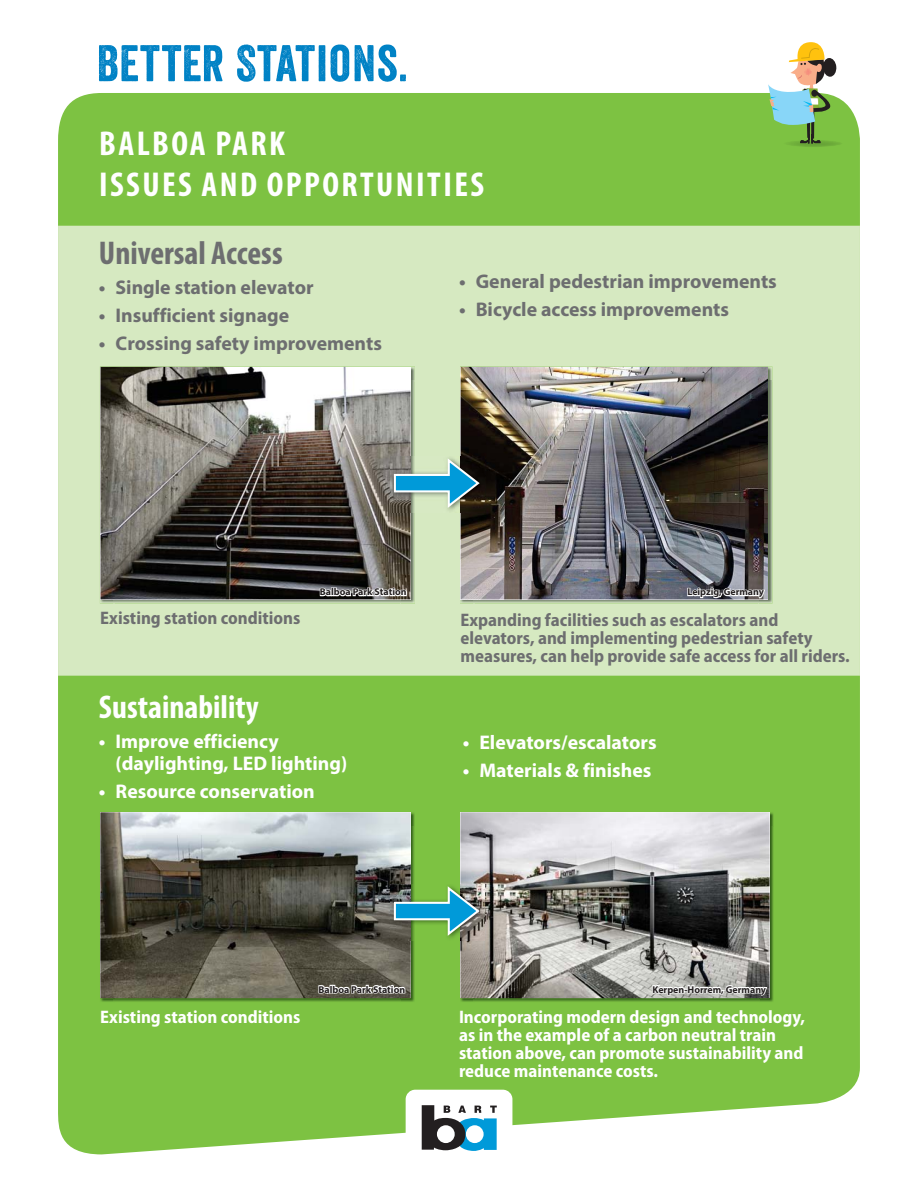
<style>
.page{position:relative;width:918px;height:1188px;background:#fff}
.page>*{position:absolute;margin:0;border:0;box-sizing:border-box;transform-origin:0 0}
.t1{font:700 condensed 34.65px/41.5px "Myriad Pro";letter-spacing:.07em;color:#fff}
.t2{font:700 condensed 33px "Myriad Pro";color:#6d6e70}
.t3{font:700 condensed 33px "Myriad Pro";color:#fff}
.t4{font:700 19.8px "Myriad Pro";color:#6d6e70}
.t5{font:700 19.8px/22.4px "Myriad Pro";color:#fff}
.t6{font:700 semi-condensed 18.15px/18.1px "Myriad Pro";color:#fff}
.t7{font:700 semi-condensed 18.15px/18.1px "Myriad Pro";color:#6d6e70}
.t8{font:700 9.9px "Myriad Pro";color:#231f20}
</style>
<div class="page">
<div style="left:58px;top:93px;width:802px;height:1061px;background:#7dc242"></div>
<img style="left:784px;top:140px;width:59px;height:7px">
<svg style="left:768px;top:42px;width:69px;height:101px"></svg>
<div style="left:58px;top:226px;width:802px;height:450px;background:#d6e9c1"></div>
<svg style="left:99px;top:45px;width:124px;height:36px"></svg>
<svg style="left:237px;top:44px;width:169px;height:38px"></svg>
<div style="left:406px;top:1090px;width:106px;height:75px;background:#fff;border-radius:10px"></div>
<svg style="left:422px;top:1105px;width:75px;height:46px"></svg>
<img style="left:100px;top:366px;width:315px;height:15px">
<img style="left:100px;top:599px;width:14px;height:5px">
<img style="left:411px;top:381px;width:4px;height:75px">
<img style="left:408px;top:513px;width:7px;height:91px">
<img style="left:114px;top:599px;width:205px;height:5px">
<img style="left:101px;top:367px;width:310px;height:232px">
<img style="left:460px;top:366px;width:312px;height:15px">
<img style="left:766px;top:381px;width:6px;height:223px">
<img style="left:460px;top:599px;width:14px;height:5px">
<img style="left:474px;top:599px;width:212px;height:5px">
<img style="left:461px;top:367px;width:307px;height:232px">
<img style="left:100px;top:998px;width:14px;height:4px">
<img style="left:411px;top:826px;width:4px;height:58px">
<img style="left:401px;top:941px;width:14px;height:61px">
<img style="left:114px;top:998px;width:287px;height:4px">
<img style="left:100px;top:812px;width:311px;height:186px">
<img style="left:768px;top:826px;width:6px;height:176px">
<img style="left:460px;top:998px;width:14px;height:4px">
<img style="left:474px;top:998px;width:178px;height:4px">
<img style="left:460px;top:812px;width:310px;height:186px">
<svg style="left:686px;top:576px;width:80px;height:31px"></svg>
<svg style="left:652px;top:974px;width:116px;height:31px"></svg>
<svg style="left:319px;top:576px;width:89px;height:31px"></svg>
<svg style="left:317px;top:974px;width:89px;height:25px"></svg>
<img style="left:391px;top:456px;width:94px;height:57px">
<svg style="left:393px;top:458px;width:88px;height:52px"></svg>
<img style="left:391px;top:884px;width:94px;height:57px">
<svg style="left:393px;top:885px;width:88px;height:53px"></svg>
<h1 class="t1" style="left:99px;top:122px;width:386px">BALBOA PARK<br>ISSUES AND OPPORTUNITIES</h1>
<h2 class="t2" style="left:99px;top:234px;width:185px">Universal Access</h2>
<p class="t4" style="left:99px;top:280px;width:216px">• Single station elevator</p>
<p class="t4" style="left:99px;top:308px;width:192px">• Insufficient signage</p>
<p class="t4" style="left:99px;top:336px;width:285px">• Crossing safety improvements</p>
<p class="t4" style="left:459px;top:274px;width:319px">• General pedestrian improvements</p>
<p class="t4" style="left:459px;top:302px;width:272px">• Bicycle access improvements</p>
<p class="t8" style="left:320px;top:588px;width:88px">Balboa Park Station</p>
<p class="t8" style="left:687px;top:588px;width:78px">Leipzig, Germany</p>
<p class="t7" style="left:100px;top:610px;width:202px">Existing station conditions</p>
<p class="t7" style="left:460px;top:612px;width:391px">Expanding facilities such as escalators and elevators, and implementing pedestrian safety measures, can help provide safe access for all riders.</p>
<h2 class="t3" style="left:99px;top:687px;width:161px">Sustainability</h2>
<p class="t5" style="left:116px;top:731px;width:233px;text-indent:-17px">• Improve efficiency (daylighting, LED lighting)</p>
<p class="t5" style="left:99px;top:781px;width:218px">• Resource conservation</p>
<p class="t5" style="left:463px;top:733px;width:196px">• Elevators/escalators</p>
<p class="t5" style="left:463px;top:761px;width:190px">• Materials &amp; finishes</p>
<p class="t6" style="left:100px;top:1009px;width:202px">Existing station conditions</p>
<p class="t8" style="left:318px;top:986px;width:88px">Balboa Park Station</p>
<p class="t8" style="left:652px;top:986px;width:115px">Kerpen-Horrem, Germany</p>
<p class="t6" style="left:459px;top:1009px;width:348px">Incorporating modern design and technology, as in the example of a carbon neutral train station above, can promote sustainability and reduce maintenance costs.</p>
</div>
